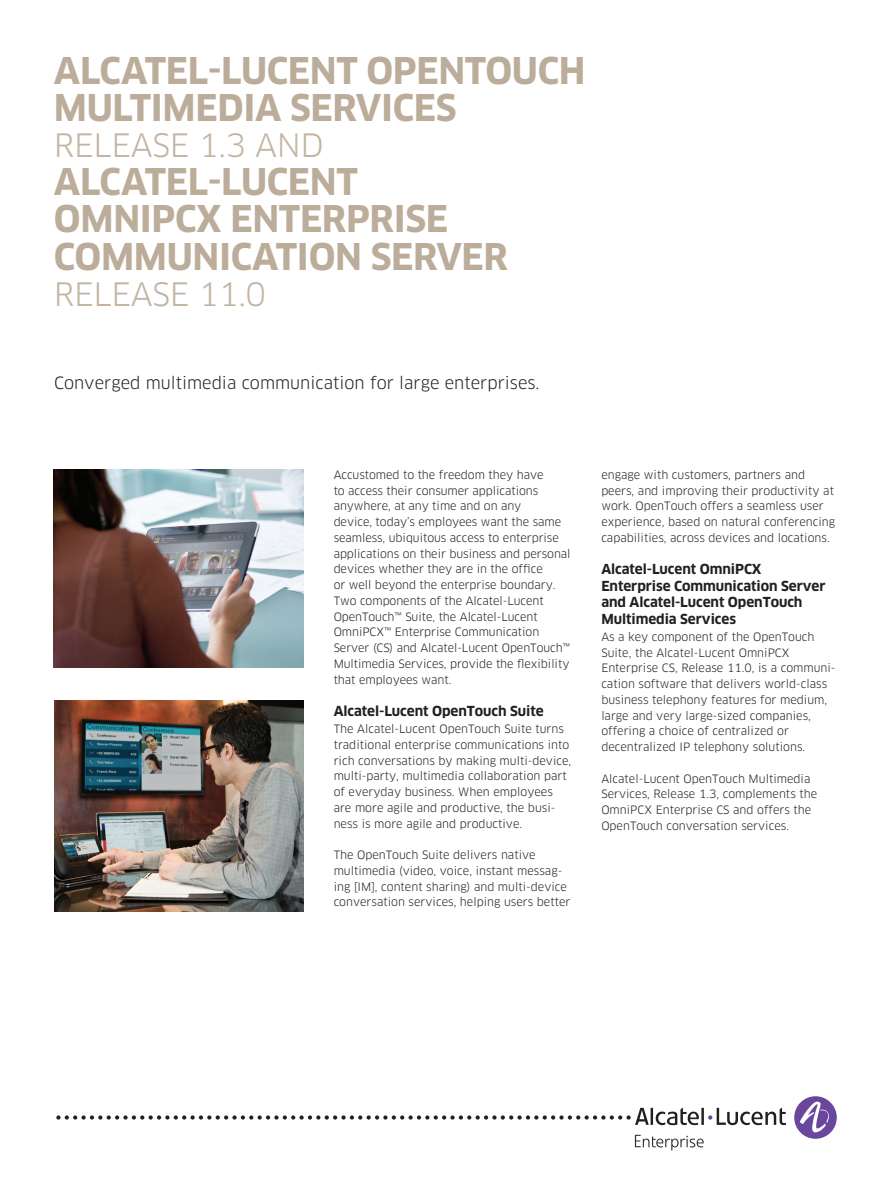
<style>
.page{position:relative;width:893px;height:1191px;background:#fff}
.page>*{position:absolute;margin:0;border:0;box-sizing:border-box;transform-origin:0 0}
.Title_1{font:700 36px/37.5px "Clan OT";letter-spacing:-.01em;color:#bcac9a}
.Sub_title_and_or_Rel{font:31.5px "Clan OT";letter-spacing:-.01em;color:#c3b4a2}
.Intro_bloc{font:16.5px "Clan OT";color:#231f20}
.Head_2{font:700 13.5px/16.5px "Clan OT";letter-spacing:-.005em;color:#231f20}
.Body{font:11.25px/15.8px "Clan OT";color:#231f20}
</style>
<div class="page">
<div style="left:794px;top:1096px;width:43px;height:42px;background:#69479c;border-radius:50%"></div>
<svg style="left:800px;top:1101px;width:32px;height:32px"></svg>
<svg style="left:56px;top:1107px;width:730px;height:18px"></svg>
<svg style="left:635px;top:1134px;width:69px;height:16px"></svg>
<img style="left:54px;top:470px;width:250px;height:197px">
<img style="left:54px;top:700px;width:250px;height:212px">
<p class="Title_1" style="left:54px;top:52px;width:533px">ALCATEL-LUCENT OPENTOUCH<br>MULTIMEDIA SERVICES</p>
<p class="Sub_title_and_or_Rel" style="left:54px;top:127px;width:271px">RELEASE 1.3 AND</p>
<p class="Title_1" style="left:54px;top:163px;width:456px">ALCATEL-LUCENT<br>OMNIPCX ENTERPRISE<br>COMMUNICATION SERVER</p>
<p class="Sub_title_and_or_Rel" style="left:54px;top:275px;width:214px">RELEASE 11.0</p>
<p class="Intro_bloc" style="left:54px;top:373px;width:487px">Converged multimedia communication for large enterprises.</p>
<p class="Body" style="left:334px;top:467px;width:238px">Accustomed to the freedom they have<br>to access their consumer applications anywhere, at any time and on any<br>device, today’s employees want the same seamless, ubiquitous access to enterprise applications on their business and personal devices whether they are in the office<br>or well beyond the enterprise boundary.<br>Two components of the Alcatel-Lucent OpenTouch™ Suite, the Alcatel-Lucent OmniPCX™ Enterprise Communication Server (CS) and Alcatel-Lucent OpenTouch™ Multimedia Services, provide the flexibility that employees want.</p>
<p class="Head_2" style="left:334px;top:703px;width:211px">Alcatel-Lucent OpenTouch Suite</p>
<p class="Body" style="left:334px;top:721px;width:239px">The Alcatel-Lucent OpenTouch Suite turns traditional enterprise communications into rich conversations by making multi-device, multi-party, multimedia collaboration part of everyday business. When employees are more agile and productive, the busi&shy;ness is more agile and productive.</p>
<p class="Body" style="left:334px;top:847px;width:238px">The OpenTouch Suite delivers native multimedia (video, voice, instant messag&shy;ing [IM], content sharing) and multi-device conversation services, helping users better</p>
<p class="Body" style="left:601px;top:467px;width:235px">engage with customers, partners and peers, and improving their productivity at work. OpenTouch offers a seamless user experience, based on natural conferencing capabilities, across devices and locations.</p>
<p class="Head_2" style="left:601px;top:561px;width:226px">Alcatel-Lucent OmniPCX<br>Enterprise Communication Server and Alcatel-Lucent OpenTouch<br>Multimedia Services</p>
<p class="Body" style="left:601px;top:629px;width:236px">As a key component of the OpenTouch Suite, the Alcatel-Lucent OmniPCX Enterprise CS, Release 11.0, is a communi&shy;cation software that delivers world-class business telephony features for medium, large and very large-sized companies, offering a choice of centralized or decentralized IP telephony solutions.</p>
<p class="Body" style="left:601px;top:770px;width:217px">Alcatel-Lucent OpenTouch Multimedia Services, Release 1.3, complements the OmniPCX Enterprise CS and offers the OpenTouch conversation services.</p>
</div>
